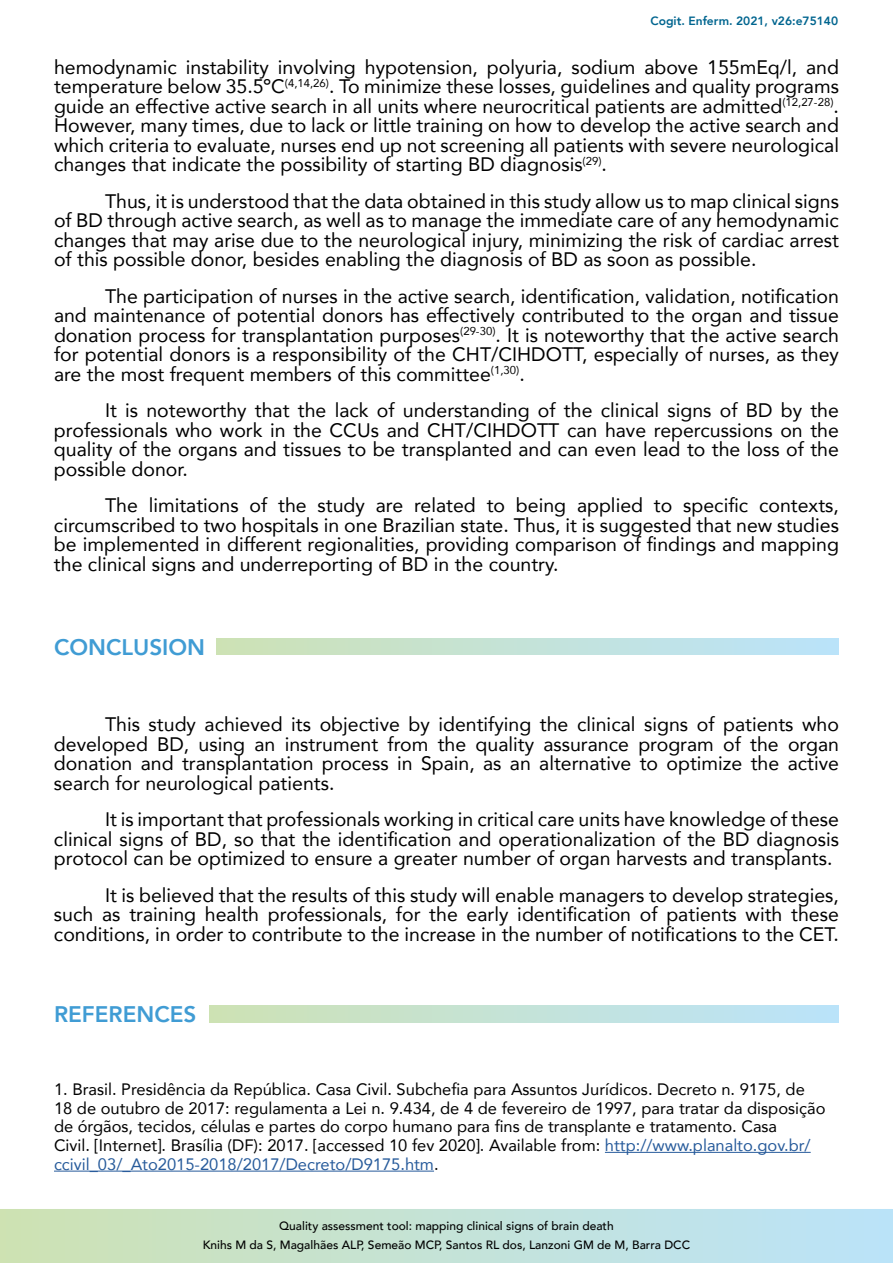
<style>
.page{position:relative;width:893px;height:1263px;background:#fff}
.page>*{position:absolute;margin:0;border:0;box-sizing:border-box;transform-origin:0 0}
.t1{font:800 22.5px "Avenir";color:#409cd4}
.t2{font:19.5px/19.5px "Avenir";color:#000;text-align:justify}
.t3{font:16.5px/18.8px "Avenir";color:#000}
.t4{font:500 12px/18.6px "Avenir";color:#000;text-align:center}
.t5{font:800 12px "Avenir";color:#00658f}
.s1{color:#275b9b}
</style>
<div class="page">
<svg style="left:0;top:1209px;width:893px;height:54px;background:#c4e2d6"></svg>
<div style="left:217px;top:638px;width:622px;height:17px;background:linear-gradient(to right,#cde2b5,#bae3fb)"></div>
<div style="left:210px;top:1006px;width:629px;height:16px;background:linear-gradient(to right,#cee2b4,#bae3fb)"></div>
<hr style="left:605px;top:1152px;width:206px;height:1px;background:#275b9b">
<hr style="left:54px;top:1171px;width:380px;height:1px;background:#275b9b">
<p class="t5" style="left:650px;top:12px;width:189px">Cogit. Enferm. 2021, v26:e75140</p>
<p class="t2" style="left:54px;top:56px;width:786px">hemodynamic instability involving hypotension, polyuria, sodium above 155mEq/l, and temperature below 35.5ºC<sup>(4,14,26)</sup>. To minimize these losses, guidelines and quality programs guide an effective active search in all units where neurocritical patients are admitted<sup>(12,27-28)</sup>.<br>However, many times, due to lack or little training on how to develop the active search and which criteria to evaluate, nurses end up not screening all patients with severe neurological changes that indicate the possibility of starting BD diagnosis<sup>(29)</sup>.</p>
<p class="t2" style="left:54px;top:190px;width:786px;text-indent:51px">Thus, it is understood that the data obtained in this study allow us to map clinical signs of BD through active search, as well as to manage the immediate care of any hemodynamic changes that may arise due to the neurological injury, minimizing the risk of cardiac arrest of this possible donor, besides enabling the diagnosis of BD as soon as possible.</p>
<p class="t2" style="left:54px;top:285px;width:786px;text-indent:51px">The participation of nurses in the active search, identification, validation, notification and maintenance of potential donors has effectively contributed to the organ and tissue donation process for transplantation purposes<sup>(29-30)</sup>. It is noteworthy that the active search for potential donors is a responsibility of the CHT/CIHDOTT, especially of nurses, as they are the most frequent members of this committee<sup>(1,30)</sup>.</p>
<p class="t2" style="left:54px;top:400px;width:786px;text-indent:51px">It is noteworthy that the lack of understanding of the clinical signs of BD by the professionals who work in the CCUs and CHT/CIHDOTT can have repercussions on the quality of the organs and tissues to be transplanted and can even lead to the loss of the possible donor.</p>
<p class="t2" style="left:54px;top:495px;width:787px;text-indent:51px">The limitations of the study are related to being applied to specific contexts, circumscribed to two hospitals in one Brazilian state. Thus, it is suggested that new studies be implemented in different regionalities, providing comparison of findings and mapping the clinical signs and underreporting of BD in the country.</p>
<p class="t1" style="left:54px;top:629px;width:153px">CONCLUSION</p>
<p class="t2" style="left:54px;top:714px;width:786px;text-indent:51px">This study achieved its objective by identifying the clinical signs of patients who developed BD, using an instrument from the quality assurance program of the organ donation and transplantation process in Spain, as an alternative to optimize the active search for neurological patients.</p>
<p class="t2" style="left:54px;top:809px;width:786px;text-indent:51px">It is important that professionals working in critical care units have knowledge of these clinical signs of BD, so that the identification and operationalization of the BD diagnosis protocol can be optimized to ensure a greater number of organ harvests and transplants.</p>
<p class="t2" style="left:54px;top:885px;width:786px;text-indent:51px">It is believed that the results of this study will enable managers to develop strategies, such as training health professionals, for the early identification of patients with these conditions, in order to contribute to the increase in the number of notifications to the CET.</p>
<p class="t1" style="left:54px;top:997px;width:144px">REFERENCES</p>
<p class="t3" style="left:54px;top:1079px;width:773px">1. Brasil. Presidência da República. Casa Civil. Subchefia para Assuntos Jurídicos. Decreto n. 9175, de 18 de outubro de 2017: regulamenta a Lei n. 9.434, de 4 de fevereiro de 1997, para tratar da disposição de órgãos, tecidos, células e partes do corpo humano para fins de transplante e tratamento. Casa<br>Civil. [Internet]. Brasília (DF): 2017. [accessed 10 fev 2020]. Available from: <span class="s1">http://www.planalto.gov.br/ ccivil_03/_Ato2015-2018/2017/Decreto/D9175.htm</span>.</p>
<p class="t4" style="left:203px;top:1216px;width:489px">Quality assessment tool: mapping clinical signs of brain death<br>Knihs M da S, Magalhães ALP, Semeão MCP, Santos RL dos, Lanzoni GM de M, Barra DCC</p>
</div>
